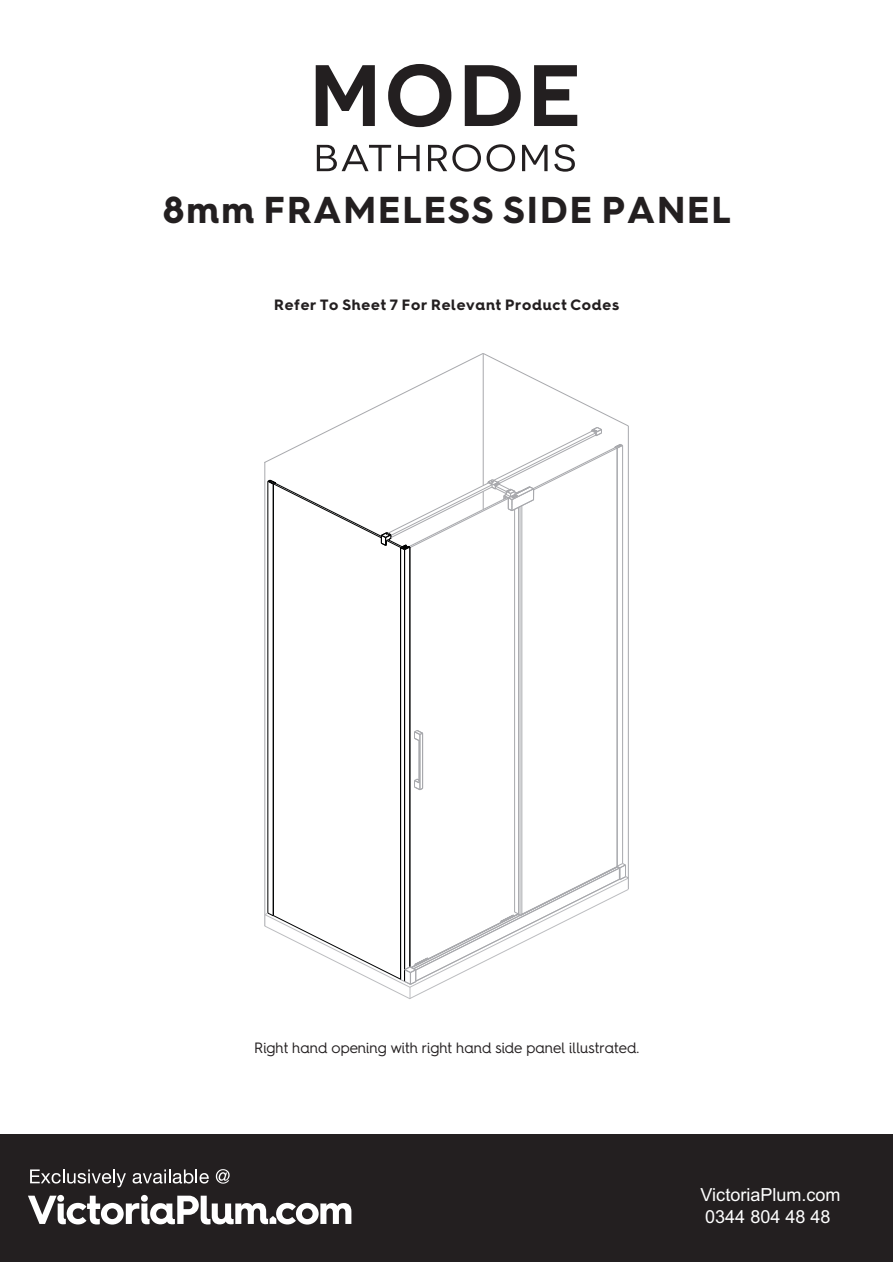
<style>
.page{position:relative;width:893px;height:1262px;background:#fff}
.page>*{position:absolute;margin:0;border:0;box-sizing:border-box;transform-origin:0 0}
.t1{font:700 37.5px "Victoria Plum";letter-spacing:.05em;color:#231f20}
.t2{font:18px/21.8px "Arial";color:#fff}
.t3{font:15px "Victoria Plum";color:#231f20}
.t4{font:700 15px "Victoria Plum";letter-spacing:.05em;color:#231f20}
</style>
<div class="page">
<div style="left:0;top:1134px;width:893px;height:128px;background:#231f20"></div>
<svg style="left:30px;top:1169px;width:96px;height:18px"></svg>
<svg style="left:133px;top:1169px;width:76px;height:14px"></svg>
<svg style="left:216px;top:1169px;width:14px;height:14px"></svg>
<svg style="left:28px;top:1194px;width:323px;height:30px"></svg>
<svg style="left:317px;top:145px;width:74px;height:26px"></svg>
<svg style="left:398px;top:145px;width:21px;height:26px"></svg>
<svg style="left:428px;top:144px;width:87px;height:28px"></svg>
<svg style="left:522px;top:145px;width:25px;height:26px"></svg>
<svg style="left:554px;top:144px;width:21px;height:28px"></svg>
<svg style="left:316px;top:65px;width:59px;height:61px"></svg>
<svg style="left:388px;top:64px;width:63px;height:63px"></svg>
<svg style="left:465px;top:65px;width:55px;height:61px"></svg>
<svg style="left:534px;top:65px;width:43px;height:61px"></svg>
<hr style="left:264px;top:462px;width:1px;height:464px;background:#a8a9ad">
<hr style="left:628px;top:426px;width:1px;height:463px;background:#a8a9ad">
<hr style="left:400px;top:547px;width:1px;height:432px;background:#010202">
<hr style="left:404px;top:549px;width:1px;height:420px;background:#010202">
<hr style="left:409px;top:547px;width:1px;height:420px;background:#010202">
<hr style="left:419px;top:734px;width:1px;height:55px;background:#a8a9ad">
<hr style="left:420px;top:734px;width:1px;height:55px;background:#a8a9ad">
<hr style="left:422px;top:733px;width:1px;height:55px;background:#a8a9ad">
<svg style="left:414px;top:730px;width:9px;height:11px"></svg>
<hr style="left:518px;top:507px;width:1px;height:407px;background:#a8a9ad">
<hr style="left:519px;top:506px;width:1px;height:409px;background:#a8a9ad">
<svg style="left:414px;top:778px;width:9px;height:12px"></svg>
<hr style="left:267px;top:481px;width:1px;height:432px;background:#010202">
<hr style="left:273px;top:484px;width:1px;height:431px;background:#010202">
<hr style="left:616px;top:448px;width:1px;height:418px;background:#a8a9ad">
<hr style="left:617px;top:448px;width:1px;height:418px;background:#a8a9ad">
<hr style="left:622px;top:445px;width:1px;height:418px;background:#a8a9ad">
<svg style="left:264px;top:353px;width:364px;height:197px"></svg>
<hr style="left:521px;top:506px;width:1px;height:408px;background:#a8a9ad">
<hr style="left:514px;top:509px;width:1px;height:403px;background:#a8a9ad">
<svg style="left:264px;top:863px;width:365px;height:136px"></svg>
<h1 class="t1" style="left:163px;top:193px;width:569px">8mm FRAMELESS SIDE PANEL</h1>
<p class="t4" style="left:274px;top:298px;width:346px">Refer To Sheet 7 For Relevant Product Codes</p>
<p class="t3" style="left:254px;top:1040px;width:386px">Right hand opening with right hand side panel illustrated.</p>
<p class="t2" style="left:700px;top:1185px;width:141px">VictoriaPlum.com<br>0344 804 48 48</p>
</div>
